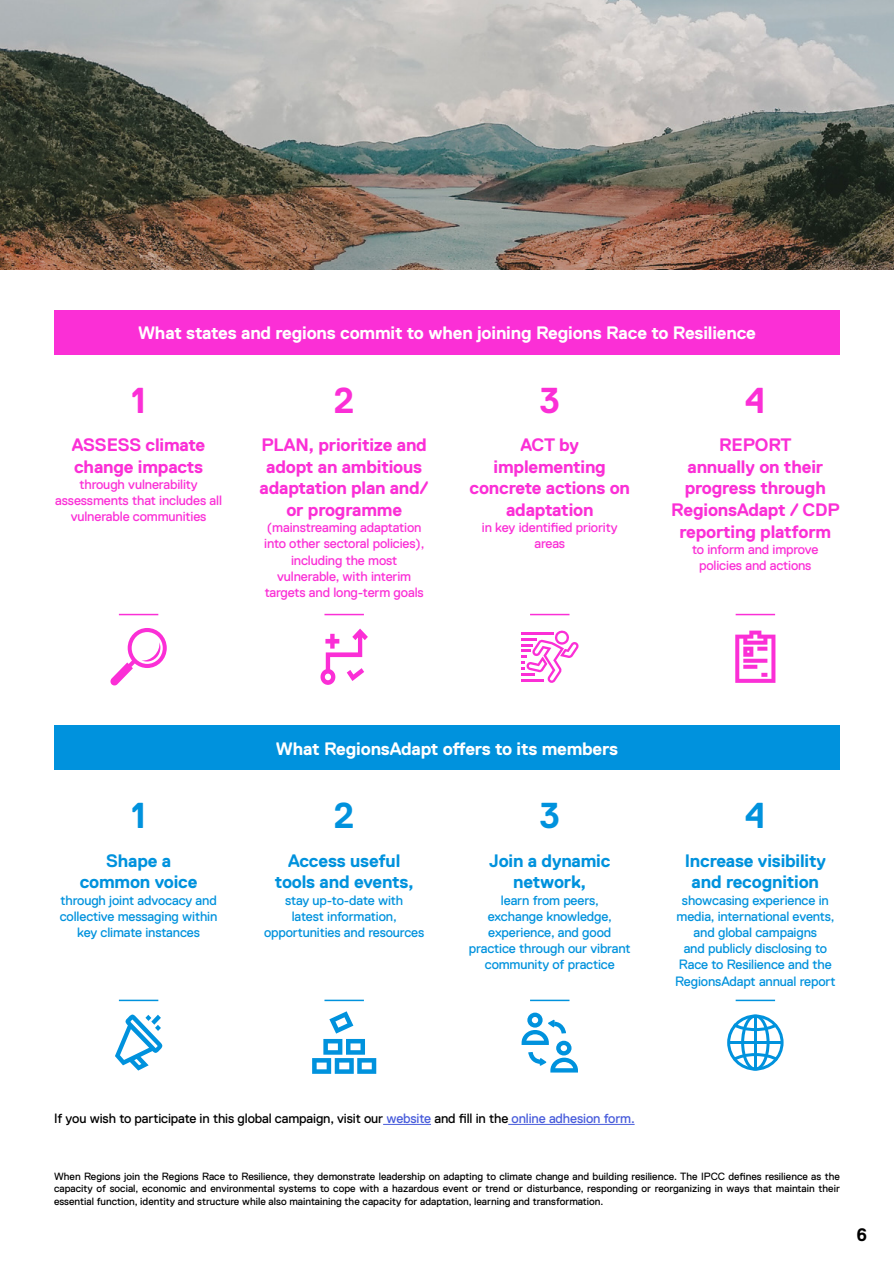
<style>
.page{position:relative;width:894px;height:1263px;background:#fff}
.page>*{position:absolute;margin:0;border:0;box-sizing:border-box;transform-origin:0 0}
.t1{font:700 36px "Replica";color:#0092dd}
.t2{font:700 36px "Replica";color:#fb2fd6}
.t3{font:700 18px/21.6px "Replica";letter-spacing:-.01em;color:#fb2fd6;text-align:center}
.t4{font:700 18px "Replica";letter-spacing:-.01em;color:#fff}
.t5{font:700 18px/21.6px "Replica";letter-spacing:-.01em;color:#0092dd;text-align:center}
.t6{font:700 18px "Replica";color:#000}
.t7{font:13.5px/16.2px "Replica Pro";letter-spacing:-.01em;color:#0092dd;text-align:center}
.t8{font:13.5px/16.2px "Replica Pro";letter-spacing:-.01em;color:#fb2fd6;text-align:center}
.t9{font:13.5px "Replica Pro";letter-spacing:-.01em;color:#000}
.t10{font:10.5px/12.6px "Replica Pro";color:#000;text-align:justify}
.s1{color:#485cdb}
</style>
<div class="page">
<div style="left:54px;top:725px;width:786px;height:45px;background:#0092dd"></div>
<svg style="left:727px;top:1015px;width:57px;height:56px"></svg>
<hr style="left:754px;top:1016px;width:3px;height:54px;background:#0092dd">
<hr style="left:728px;top:1041px;width:54px;height:3px;background:#0092dd">
<svg style="left:115px;top:1015px;width:47px;height:56px"></svg>
<svg style="left:312px;top:1011px;width:64px;height:63px"></svg>
<svg style="left:522px;top:1013px;width:56px;height:60px"></svg>
<hr style="left:119px;top:1000px;width:39px;height:1px;background:#0092dd">
<hr style="left:736px;top:1000px;width:39px;height:1px;background:#0092dd">
<hr style="left:530px;top:1000px;width:40px;height:1px;background:#0092dd">
<hr style="left:324px;top:1000px;width:40px;height:1px;background:#0092dd">
<hr style="left:383px;top:1124px;width:48px;height:1px;background:#485cdb">
<hr style="left:508px;top:1124px;width:127px;height:1px;background:#485cdb">
<div style="left:54px;top:310px;width:786px;height:45px;background:#fb2fd6"></div>
<hr style="left:119px;top:614px;width:39px;height:1px;background:#fb2fd6">
<hr style="left:736px;top:614px;width:39px;height:1px;background:#fb2fd6">
<hr style="left:530px;top:614px;width:40px;height:1px;background:#fb2fd6">
<hr style="left:324px;top:614px;width:40px;height:1px;background:#fb2fd6">
<svg style="left:521px;top:630px;width:58px;height:53px"></svg>
<hr style="left:521px;top:673px;width:14px;height:3px;background:#fb2fd6">
<hr style="left:521px;top:679px;width:23px;height:2px;background:#fb2fd6">
<svg style="left:735px;top:631px;width:40px;height:52px"></svg>
<svg style="left:320px;top:629px;width:48px;height:56px"></svg>
<svg style="left:110px;top:628px;width:57px;height:58px"></svg>
<img style="left:0;top:0;width:894px;height:270px">
<h2 class="t4" style="left:138px;top:323px;width:619px">What states and regions commit to when joining Regions Race to Resilience</h2>
<h1 class="t2" style="left:131px;top:380px;width:16px">1</h1>
<h1 class="t2" style="left:334px;top:380px;width:22px">2</h1>
<h1 class="t2" style="left:540px;top:380px;width:22px">3</h1>
<h1 class="t2" style="left:745px;top:380px;width:22px">4</h1>
<h2 class="t3" style="left:72px;top:434px;width:135px;text-align:left">ASSESS climate change impacts</h2>
<p class="t8" style="left:55px;top:476px;width:168px">through vulnerability assessments that includes all vulnerable communities</p>
<h2 class="t3" style="left:260px;top:434px;width:171px">PLAN, prioritize and adopt an ambitious adaptation plan and/ or programme</h2>
<p class="t8" style="left:264px;top:519px;width:162px">(mainstreaming adaptation into other sectoral policies), including the most vulnerable, with interim targets and long-term goals</p>
<h2 class="t3" style="left:470px;top:434px;width:162px">ACT by implementing concrete actions on adaptation</h2>
<p class="t8" style="left:482px;top:519px;width:137px">in key identified priority areas</p>
<h2 class="t3" style="left:671px;top:434px;width:170px">REPORT<br>annually on their progress through<br>RegionsAdapt / CDP reporting platform</h2>
<p class="t8" style="left:692px;top:541px;width:128px">to inform and improve policies and actions</p>
<h2 class="t4" style="left:276px;top:739px;width:344px">What RegionsAdapt offers to its members</h2>
<h1 class="t1" style="left:131px;top:796px;width:16px">1</h1>
<h1 class="t1" style="left:334px;top:796px;width:22px">2</h1>
<h1 class="t1" style="left:540px;top:796px;width:22px">3</h1>
<h1 class="t1" style="left:745px;top:796px;width:22px">4</h1>
<h2 class="t5" style="left:80px;top:850px;width:119px">Shape a common voice</h2>
<p class="t7" style="left:60px;top:892px;width:159px">through joint advocacy and collective messaging within key climate instances</p>
<h2 class="t5" style="left:275px;top:850px;width:140px">Access useful tools and events,</h2>
<p class="t7" style="left:264px;top:892px;width:162px">stay up-to-date with<br>latest information, opportunities and resources</p>
<h2 class="t5" style="left:489px;top:850px;width:123px">Join a dynamic network,</h2>
<p class="t7" style="left:469px;top:892px;width:163px">learn from peers,<br>exchange knowledge, experience, and good practice through our vibrant community of practice</p>
<h2 class="t5" style="left:685px;top:850px;width:143px">Increase visibility and recognition</h2>
<p class="t7" style="left:675px;top:892px;width:162px">showcasing experience in media, international events, and global campaigns<br>and publicly disclosing to<br>Race to Resilience and the<br>RegionsAdapt annual report</p>
<p class="t9" style="left:54px;top:1110px;width:582px">If you wish to participate in this global campaign, visit our <span class="s1">website</span> and fill in the <span class="s1">online adhesion form.</span></p>
<p class="t10" style="left:54px;top:1170px;width:788px">When Regions join the Regions Race to Resilience, they demonstrate leadership on adapting to climate change and building resilience. The IPCC defines resilience as the capacity of social, economic and environmental systems to cope with a hazardous event or trend or disturbance, responding or reorganizing in ways that maintain their essential function, identity and structure while also maintaining the capacity for adaptation, learning and transformation.</p>
<h2 class="t6" style="left:856px;top:1225px;width:12px">6</h2>
</div>
